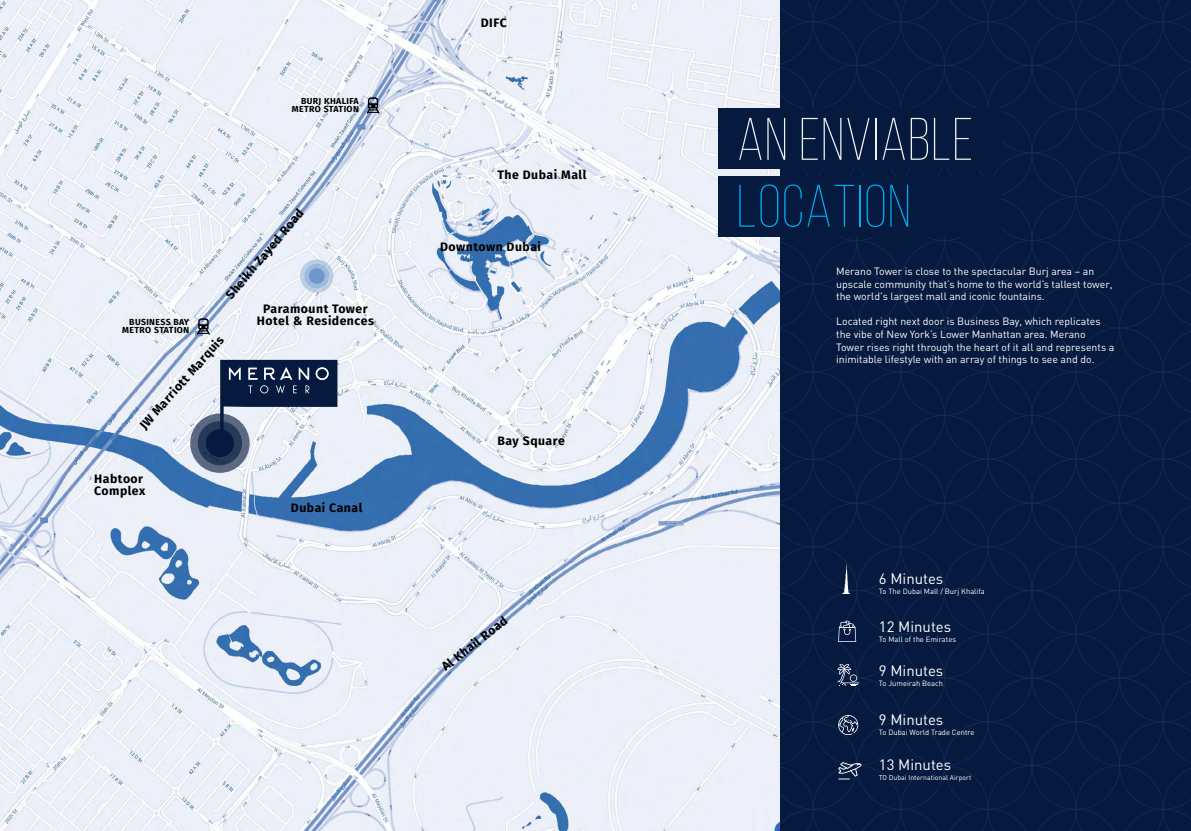
<style>
.page{position:relative;width:1191px;height:831px;background:#fff}
.page>*{position:absolute;margin:0;border:0;box-sizing:border-box;transform-origin:0 0}
.t1{font:300 59.94px "Bebas Neue";letter-spacing:.02em;color:#f1f1f2}
.t2{font:300 59.94px "Bebas Neue";letter-spacing:.02em;color:#00aeef}
.t3{font:14.96px "DIN";color:#fff}
.t4{font:700 12.25px/12.2px "Fira Sans";letter-spacing:.04em;color:#000}
.t5{font:10.5px/12.6px "DIN";color:#fff}
.t6{font:700 8.75px/8.8px "Fira Sans";letter-spacing:.04em;color:#000;text-align:right}
.t7{font:7.52px "DIN";color:#fff}
.t8{font:6.91px "DIN";color:#fff}
</style>
<div class="page">
<img style="left:0;top:0;width:779px;height:831px">
<svg style="left:190px;top:413px;width:60px;height:60px"></svg>
<div style="left:198px;top:421px;width:44px;height:44px;background:#273959;border-radius:50%"></div>
<div style="left:206px;top:429px;width:28px;height:28px;background:#051a3e;border-radius:50%"></div>
<svg style="left:300px;top:259px;width:33px;height:34px"></svg>
<div style="left:304px;top:264px;width:25px;height:24px;background:#9eb9db;border-radius:50%"></div>
<div style="left:309px;top:268px;width:15px;height:16px;background:#6e98ca;border-radius:50%"></div>
<svg style="left:220px;top:360px;width:117px;height:85px;background:#68768d"></svg>
<svg style="left:197px;top:318px;width:13px;height:17px"></svg>
<svg style="left:366px;top:97px;width:13px;height:17px"></svg>
<svg style="left:779px;top:0;width:412px;height:831px;background:#061b3f"></svg>
<div style="left:718px;top:108px;width:282px;height:60px;background:#051a3e"></div>
<div style="left:718px;top:176px;width:282px;height:61px;background:#051a3e"></div>
<p class="t6" style="left:292px;top:97px;width:68px">BURJ KHALIFA<br>METRO STATION</p>
<p class="t6" style="left:122px;top:318px;width:68px">BUSINESS BAY<br>METRO STATION</p>
<p class="t4" style="left:224px;top:294px;width:115px;rotate:-50deg">Sheikh Zayed Road</p>
<p class="t4" style="left:257px;top:303px;width:119px;text-align:center">Paramount Tower<br>Hotel &amp; Residences</p>
<p class="t4" style="left:138px;top:424px;width:122px;rotate:-48deg">JW Marriott Marquis</p>
<p class="t4" style="left:94px;top:473px;width:53px">Habtoor<br>Complex</p>
<p class="t4" style="left:291px;top:503px;width:73px">Dubai Canal</p>
<p class="t4" style="left:481px;top:17px;width:28px">DIFC</p>
<p class="t4" style="left:497px;top:170px;width:90px">The Dubai Mall</p>
<p class="t4" style="left:440px;top:241px;width:102px">Downtown Dubai</p>
<p class="t4" style="left:497px;top:435px;width:69px">Bay Square</p>
<p class="t4" style="left:440px;top:664px;width:81px;rotate:-38deg">Al Khail Road</p>
<h1 class="t1" style="left:737px;top:107px;width:238px">AN ENVIABLE</h1>
<h1 class="t2" style="left:737px;top:174px;width:175px">LOCATION</h1>
<p class="t5" style="left:836px;top:265px;width:278px">Merano Tower is close to the spectacular Burj area – an upscale community that’s home to the world’s tallest tower, the world's largest mall and iconic fountains.</p>
<p class="t5" style="left:836px;top:315px;width:280px">Located right next door is Business Bay, which replicates the vibe of New York’s Lower Manhattan area. Merano Tower rises right through the heart of it all and represents a inimitable lifestyle with an array of things to see and do.</p>
<h2 class="t3" style="left:879px;top:569px;width:66px">6 Minutes</h2>
<p class="t7" style="left:879px;top:586px;width:107px">To The Dubai Mall / Burj Khalifa</p>
<h2 class="t3" style="left:879px;top:617px;width:74px">12 Minutes</h2>
<p class="t7" style="left:879px;top:634px;width:79px">To Mall of the Emirates</p>
<h2 class="t3" style="left:879px;top:662px;width:66px">9 Minutes</h2>
<p class="t7" style="left:879px;top:679px;width:66px">To Jumeirah Beach</p>
<h2 class="t3" style="left:879px;top:710px;width:66px">9 Minutes</h2>
<p class="t7" style="left:879px;top:728px;width:97px">To Dubai World Trade Centre</p>
<h2 class="t3" style="left:879px;top:756px;width:74px">13 Minutes</h2>
<p class="t8" style="left:879px;top:773px;width:94px">TO Dubai International Airport</p>
</div>
